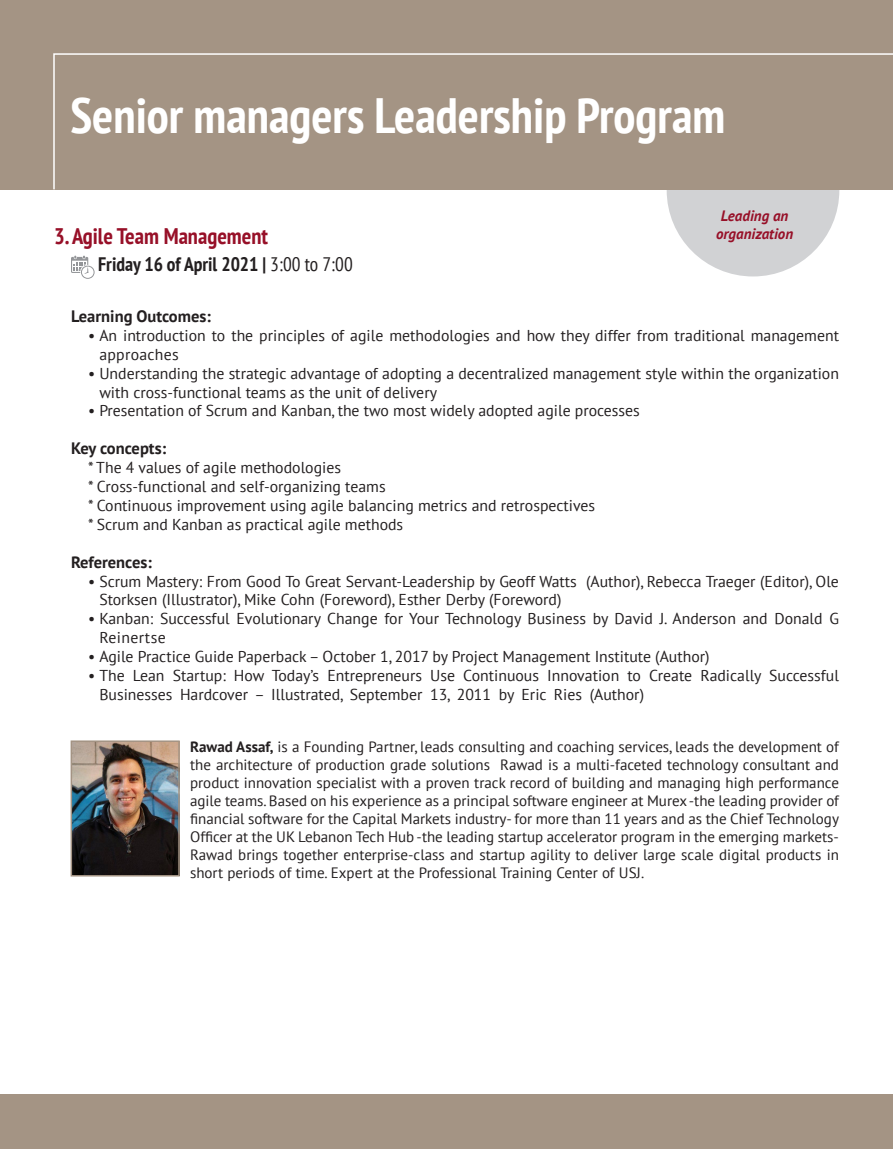
<style>
.page{position:relative;width:893px;height:1149px;background:#fff}
.page>*{position:absolute;margin:0;border:0;box-sizing:border-box;transform-origin:0 0}
.t1{font:700 condensed 49.5px "PT Sans";color:#fff}
.t2{font:700 condensed 22.5px "PT Sans";color:#971028}
.t3{font:700 condensed 19.5px "PT Sans";color:#231f20}
.t4{font:700 16.5px "PT Sans";color:#231f20}
.t5{font:15.75px/18.9px "PT Sans";color:#231f20}
.t6{font:15px/18px "PT Sans";color:#231f20;text-align:right}
.t7{font:italic 700 15px "PT Sans";color:#971028}
.s1{font-weight:400}
.s2{font-weight:700}
</style>
<div class="page">
<div style="left:667px;top:104px;width:172px;height:172px;background:#d1d2d4;border-radius:50%"></div>
<div style="left:0;top:0;width:893px;height:189px;background:#a49484"></div>
<svg style="left:52px;top:53px;width:841px;height:138px"></svg>
<svg style="left:71px;top:255px;width:24px;height:24px"></svg>
<div style="left:0;top:1094px;width:893px;height:54px;background:#a49484"></div>
<img style="left:74px;top:743px;width:103px;height:130px">
<div style="left:71px;top:740px;width:109px;height:136px;border:2px solid #a49484"></div>
<p class="t1" style="left:71px;top:83px;width:656px">Senior managers Leadership Program</p>
<p class="t7" style="left:721px;top:205px;width:69px">Leading an</p>
<p class="t7" style="left:716px;top:223px;width:79px">organization</p>
<p class="t2" style="left:54px;top:221px;width:216px">3.Agile Team Management</p>
<p class="t3" style="left:98px;top:252px;width:256px">Friday 16 of April 2021 | <span class="s1">3:00 to 7:00</span></p>
<p class="t4" style="left:71px;top:305px;width:141px">Learning Outcomes:</p>
<p class="t5" style="left:99px;top:325px;width:741px;text-indent:-11px">• An introduction to the principles of agile methodologies and how they differ from traditional management approaches</p>
<p class="t5" style="left:99px;top:363px;width:741px;text-indent:-11px">• Understanding the strategic advantage of adopting a decentralized management style within the organization with cross-functional teams as the unit of delivery</p>
<p class="t5" style="left:88px;top:401px;width:553px">• Presentation of Scrum and Kanban, the two most widely adopted agile processes</p>
<p class="t4" style="left:71px;top:437px;width:97px">Key concepts:</p>
<p class="t5" style="left:88px;top:457px;width:254px">* The 4 values of agile methodologies</p>
<p class="t5" style="left:88px;top:476px;width:299px">* Cross-functional and self-organizing teams</p>
<p class="t5" style="left:88px;top:495px;width:509px">* Continuous improvement using agile balancing metrics and retrospectives</p>
<p class="t5" style="left:88px;top:514px;width:317px">* Scrum and Kanban as practical agile methods</p>
<p class="t4" style="left:71px;top:550px;width:82px">References:</p>
<p class="t5" style="left:586px;top:571px;width:254px">(Author ,) Rebecca Traeger (Editor ,) Ole</p>
<p class="t5" style="left:88px;top:571px;width:490px;text-align:center">• Scrum Mastery: From Good To Great Servant-Leadership by Geoff Watts<br>Storksen (Illustrator ,) Mike Cohn (Foreword ,) Esther Derby (Foreword(</p>
<p class="t5" style="left:99px;top:609px;width:741px;text-indent:-11px">• Kanban: Successful Evolutionary Change for Your Technology Business by David .J Anderson and Donald G<br>Reinertse</p>
<p class="t5" style="left:88px;top:646px;width:623px">• Agile Practice Guide Paperback – October 1, 2017 by Project Management Institute (Author(</p>
<p class="t5" style="left:769px;top:665px;width:71px">Successful</p>
<p class="t5" style="left:173px;top:665px;width:55px">Startup:</p>
<p class="t5" style="left:463px;top:665px;width:77px">Continuous</p>
<p class="t5" style="left:649px;top:665px;width:45px">Create</p>
<p class="t5" style="left:272px;top:665px;width:49px">Todays’</p>
<p class="t5" style="left:547px;top:665px;width:74px">Innovation</p>
<p class="t5" style="left:700px;top:665px;width:63px">Radically</p>
<p class="t5" style="left:88px;top:665px;width:38px">• The</p>
<p class="t5" style="left:133px;top:665px;width:33px">Lean</p>
<p class="t5" style="left:234px;top:665px;width:32px">How</p>
<p class="t5" style="left:327px;top:665px;width:96px">Entrepreneurs</p>
<p class="t5" style="left:430px;top:665px;width:26px">Use</p>
<p class="t5" style="left:627px;top:665px;width:15px">to</p>
<p class="t5" style="left:99px;top:684px;width:75px">Businesses</p>
<p class="t5" style="left:180px;top:684px;width:244px">Hardcover – Illustrated, September</p>
<p class="t5" style="left:430px;top:684px;width:62px">13, 2011</p>
<p class="t5" style="left:499px;top:684px;width:49px">by Eric</p>
<p class="t5" style="left:554px;top:684px;width:30px">Ries</p>
<p class="t5" style="left:590px;top:684px;width:56px">(Author(</p>
<p class="t6" style="left:190px;top:737px;width:650px"><span class="s2">Rawad Assaf</span> is<span class="s2">,</span> a Founding Partner, leads consulting and coaching services, leads the development of<br>Rawad is a multi-faceted technology consultant and</p>
<p class="t6" style="left:190px;top:755px;width:650px;text-align:left">the architecture of production grade solutions<br>product innovation specialist with a proven track record of building and managing high performance agile teams.Based on his experience as a principal software engineer at Murex-the leading provider of financial software for the Capital Markets industry- for more than 11 years and as the Chief Technology</p>
<p class="t6" style="left:190px;top:845px;width:650px">Rawad brings together enterprise-class and startup agility to deliver large scale digital products in</p>
<p class="t6" style="left:190px;top:827px;width:650px">Officer at the UK Lebanon Tech Hub-the leading startup accelerator program in the emerging markets-</p>
<p class="t6" style="left:190px;top:863px;width:456px">short periods of time. Expert at the Professional Training Center of USJ.</p>
</div>
